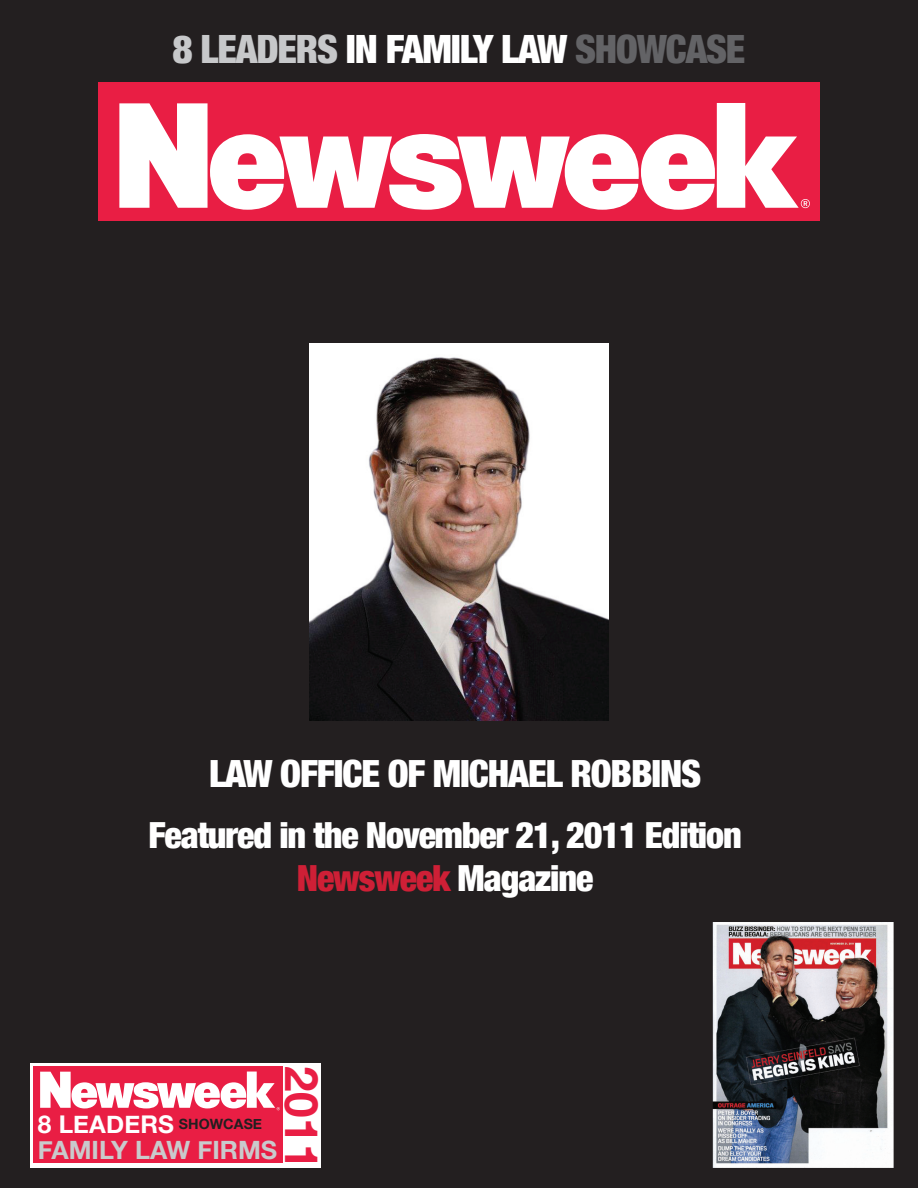
<style>
.page{position:relative;width:918px;height:1188px;background:#231f20}
.page>*{position:absolute;margin:0;border:0;box-sizing:border-box;transform-origin:0 0}
.t1{font:700 45.9px "Helvetica Neue";color:#e91e44}
.t2{font:900 condensed 39px "Helvetica Neue";letter-spacing:-.03em;color:#fff}
.t3{font:900 condensed 37.5px "Helvetica Neue";letter-spacing:-.03em;color:#fff}
.t4{font:900 condensed 36px/43.2px "Helvetica Neue";letter-spacing:-.03em;color:#fff;text-align:center}
.t5{font:700 25.2px "Helvetica Neue";color:#c9cacc}
.t6{font:700 24.45px "Helvetica Neue";letter-spacing:.005em;color:#fff}
.s1{color:#c7c8ca}
.s2{color:#636366}
.s3{color:#ce1f36}
</style>
<div class="page">
<div style="left:98px;top:82px;width:722px;height:138px;background:#e91e44"></div>
<svg style="left:119px;top:103px;width:691px;height:107px"></svg>
<div style="left:30px;top:1063px;width:291px;height:105px;background:#fff"></div>
<div style="left:34px;top:1067px;width:249px;height:96px;background:#e91e44"></div>
<svg style="left:40px;top:1072px;width:240px;height:38px"></svg>
<img style="left:713px;top:922px;width:181px;height:246px">
<img style="left:309px;top:343px;width:300px;height:377px">
<p class="t2" style="left:173px;top:25px;width:487px"><span class="s1">8 LEADERS</span> IN FAMILY LAW <span class="s2">SHOWCASE</span></p>
<p class="t3" style="left:209px;top:751px;width:494px">Law Office of Michael Robbins</p>
<p class="t4" style="left:148px;top:813px;width:595px">Featured in the November 21, 2011 Edition<br><span class="s3">Newsweek</span> Magazine</p>
<p class="t6" style="left:38px;top:1109px;width:226px">8 LEADERS <sup>SHOWCASE</sup></p>
<p class="t5" style="left:38px;top:1135px;width:241px">FAMILY LAW FIRMS</p>
<p class="t1" style="left:330px;top:1066px;width:105px;rotate:90deg">2011</p>
</div>
